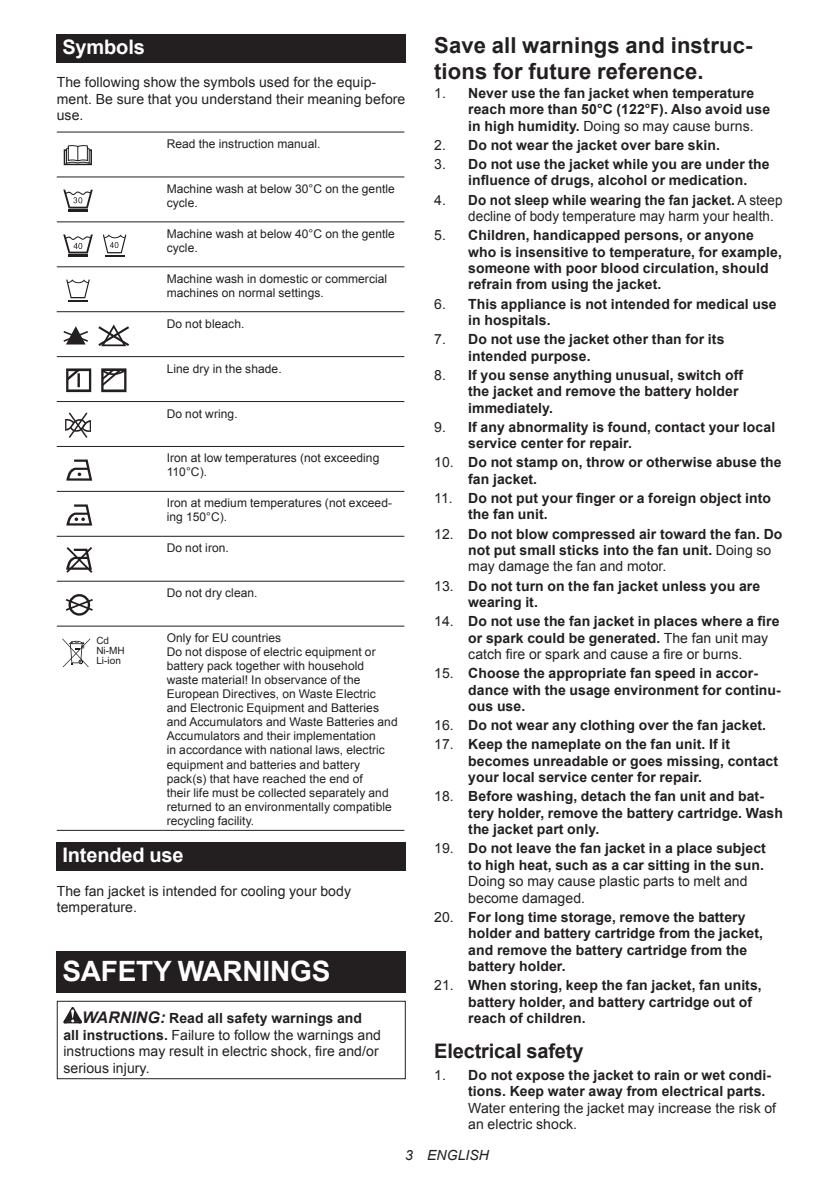
<style>
.page{position:relative;width:840px;height:1191px;background:#fff}
.page>*{position:absolute;margin:0;border:0;box-sizing:border-box;transform-origin:0 0}
.t1{font:700 28px "Arial";letter-spacing:-.01em;color:#fff}
.t2{font:700 22px/25.8px "Arial";letter-spacing:.005em;color:#231f20}
.t3{font:700 20px "Arial";letter-spacing:-.01em;color:#fff}
.t4{font:700 20px "Arial";letter-spacing:-.01em;color:#231f20}
.t5{font:700 14px/16.4px "Arial";letter-spacing:.005em;color:#231f20}
.t6{font:14px/16.4px "Arial";letter-spacing:.005em;color:#231f20}
.t7{font:italic 14px "Arial";letter-spacing:.005em;color:#231f20}
.t8{font:12px/14px "Arial";letter-spacing:.005em;color:#231f20}
.t9{font:10px/10px "Arial";color:#231f20}
.s1{font-weight:700;font-style:italic;font-size:16px}
.s2{font-weight:700}
.s3{font-weight:400}
</style>
<div class="page">
<div style="left:57px;top:34px;width:348px;height:29px;background:#231f20"></div>
<hr style="left:57px;top:131px;width:104px;height:1px;background:#231f20">
<hr style="left:161px;top:131px;width:243px;height:1px;background:#231f20">
<hr style="left:57px;top:176px;width:104px;height:1px;background:#231f20">
<hr style="left:161px;top:176px;width:243px;height:1px;background:#231f20">
<hr style="left:57px;top:221px;width:104px;height:1px;background:#231f20">
<hr style="left:161px;top:221px;width:243px;height:1px;background:#231f20">
<hr style="left:57px;top:266px;width:104px;height:1px;background:#231f20">
<hr style="left:161px;top:266px;width:243px;height:1px;background:#231f20">
<hr style="left:57px;top:311px;width:104px;height:1px;background:#231f20">
<hr style="left:161px;top:311px;width:243px;height:1px;background:#231f20">
<hr style="left:57px;top:356px;width:104px;height:1px;background:#231f20">
<hr style="left:161px;top:356px;width:243px;height:1px;background:#231f20">
<hr style="left:57px;top:401px;width:104px;height:1px;background:#231f20">
<hr style="left:161px;top:401px;width:243px;height:1px;background:#231f20">
<hr style="left:57px;top:446px;width:104px;height:1px;background:#231f20">
<hr style="left:161px;top:446px;width:243px;height:1px;background:#231f20">
<hr style="left:57px;top:491px;width:104px;height:1px;background:#231f20">
<hr style="left:161px;top:491px;width:243px;height:1px;background:#231f20">
<hr style="left:57px;top:536px;width:104px;height:1px;background:#231f20">
<hr style="left:161px;top:536px;width:243px;height:1px;background:#231f20">
<hr style="left:57px;top:580px;width:104px;height:1px;background:#231f20">
<hr style="left:161px;top:580px;width:243px;height:1px;background:#231f20">
<hr style="left:57px;top:625px;width:104px;height:1px;background:#231f20">
<hr style="left:161px;top:625px;width:243px;height:1px;background:#231f20">
<hr style="left:57px;top:830px;width:104px;height:1px;background:#231f20">
<hr style="left:161px;top:830px;width:243px;height:1px;background:#231f20">
<svg style="left:63px;top:145px;width:29px;height:21px"></svg>
<svg style="left:63px;top:190px;width:30px;height:22px"></svg>
<hr style="left:68px;top:254px;width:20px;height:2px;background:#231f20">
<svg style="left:63px;top:234px;width:30px;height:19px"></svg>
<svg style="left:103px;top:234px;width:23px;height:23px"></svg>
<svg style="left:66px;top:279px;width:24px;height:22px"></svg>
<svg style="left:63px;top:326px;width:25px;height:18px"></svg>
<svg style="left:98px;top:324px;width:31px;height:22px"></svg>
<svg style="left:66px;top:368px;width:25px;height:24px"></svg>
<svg style="left:101px;top:368px;width:25px;height:24px"></svg>
<svg style="left:65px;top:412px;width:26px;height:26px"></svg>
<svg style="left:66px;top:459px;width:26px;height:22px"></svg>
<svg style="left:66px;top:504px;width:26px;height:21px"></svg>
<svg style="left:66px;top:547px;width:26px;height:26px"></svg>
<svg style="left:66px;top:599px;width:27px;height:12px"></svg>
<div style="left:68px;top:594px;width:22px;height:21px;border:2px solid #231f20;border-radius:50%"></div>
<svg style="left:62px;top:638px;width:28px;height:29px"></svg>
<div style="left:57px;top:842px;width:348px;height:28px;background:#231f20"></div>
<div style="left:57px;top:951px;width:348px;height:41px;background:#231f20"></div>
<svg style="left:63px;top:1007px;width:19px;height:16px"></svg>
<div style="left:57px;top:1000px;width:348px;height:79px;border:1px solid #231f20"></div>
<h3 class="t3" style="left:62px;top:34px;width:84px">Symbols</h3>
<p class="t6" style="left:57px;top:74px;width:350px">The following show the symbols used for the equip&shy;ment. Be sure that you understand their meaning before use.</p>
<p class="t8" style="left:167px;top:137px;width:155px">Read the instruction manual.</p>
<p class="t8" style="left:167px;top:182px;width:229px">Machine wash at below 30°C on the gentle cycle.</p>
<p class="t8" style="left:167px;top:227px;width:229px">Machine wash at below 40°C on the gentle cycle.</p>
<p class="t8" style="left:167px;top:272px;width:222px">Machine wash in domestic or commercial machines on normal settings.</p>
<p class="t8" style="left:167px;top:316px;width:79px">Do not bleach.</p>
<p class="t8" style="left:167px;top:361px;width:116px">Line dry in the shade.</p>
<p class="t8" style="left:167px;top:406px;width:72px">Do not wring.</p>
<p class="t8" style="left:167px;top:451px;width:214px">Iron at low temperatures (not exceeding<br>110°C).</p>
<p class="t8" style="left:167px;top:496px;width:227px">Iron at medium temperatures (not exceed&shy;ing 150°C).</p>
<p class="t8" style="left:167px;top:541px;width:64px">Do not iron.</p>
<p class="t8" style="left:167px;top:586px;width:92px">Do not dry clean.</p>
<p class="t9" style="left:96px;top:636px;width:30px">Cd<br>Ni-MH<br>Li-ion</p>
<p class="t8" style="left:167px;top:631px;width:232px">Only for EU countries<br>Do not dispose of electric equipment or battery pack together with household waste material! In observance of the European Directives, on Waste Electric and Electronic Equipment and Batteries and Accumulators and Waste Batteries and Accumulators and their implementation<br>in accordance with national laws, electric equipment and batteries and battery pack(s) that have reached the end of<br>their life must be collected separately and returned to an environmentally compatible recycling facility.</p>
<h3 class="t3" style="left:62px;top:842px;width:122px">Intended use</h3>
<p class="t6" style="left:57px;top:882px;width:295px">The fan jacket is intended for cooling your body temperature.</p>
<h1 class="t1" style="left:62px;top:953px;width:269px">SAFETY WARNINGS</h1>
<p class="t6" style="left:63px;top:1010px;width:319px;text-indent:19px"><span class="s1">WARNING:</span> <span class="s2">Read all safety warnings and all instructions.</span> Failure to follow the warnings and instructions may result in electric shock, fire and/or serious injury.</p>
<h2 class="t2" style="left:434px;top:33px;width:319px">Save all warnings and instruc&shy;tions for future reference.</h2>
<p class="t5" style="left:468px;top:85px;width:303px;text-indent:-34px"><span class="s3">1.</span> Never use the fan jacket when temperature reach more than 50°C (122°F). Also avoid use in high humidity. <span class="s3">Doing so may cause burns.</span></p>
<p class="t5" style="left:434px;top:137px;width:287px"><span class="s3">2.</span> Do not wear the jacket over bare skin.</p>
<p class="t5" style="left:468px;top:156px;width:303px;text-indent:-34px"><span class="s3">3.</span> Do not use the jacket while you are under the influence of drugs, alcohol or medication.</p>
<p class="t6" style="left:468px;top:192px;width:316px;text-indent:-34px">4. <span class="s2">Do not sleep while wearing the fan jacket.</span> A steep decline of body temperature may harm your health.</p>
<p class="t5" style="left:468px;top:228px;width:315px;text-indent:-34px"><span class="s3">5.</span> Children, handicapped persons, or anyone who is insensitive to temperature, for example, someone with poor blood circulation, should refrain from using the jacket.</p>
<p class="t5" style="left:468px;top:296px;width:310px;text-indent:-34px"><span class="s3">6.</span> This appliance is not intended for medical use in hospitals.</p>
<p class="t5" style="left:468px;top:331px;width:257px;text-indent:-34px"><span class="s3">7.</span> Do not use the jacket other than for its intended purpose.</p>
<p class="t5" style="left:468px;top:367px;width:276px;text-indent:-34px"><span class="s3">8.</span> If you sense anything unusual, switch off the jacket and remove the battery holder immediately.</p>
<p class="t5" style="left:468px;top:419px;width:308px;text-indent:-34px"><span class="s3">9.</span> If any abnormality is found, contact your local service center for repair.</p>
<p class="t5" style="left:468px;top:455px;width:315px;text-indent:-34px"><span class="s3">10.</span> Do not stamp on, throw or otherwise abuse the fan jacket.</p>
<p class="t5" style="left:468px;top:490px;width:304px;text-indent:-34px"><span class="s3">11.</span> Do not put your finger or a foreign object into the fan unit.</p>
<p class="t5" style="left:468px;top:526px;width:315px;text-indent:-34px"><span class="s3">12.</span> Do not blow compressed air toward the fan. Do not put small sticks into the fan unit. <span class="s3">Doing so may damage the fan and motor.</span></p>
<p class="t5" style="left:468px;top:578px;width:293px;text-indent:-34px"><span class="s3">13.</span> Do not turn on the fan jacket unless you are wearing it.</p>
<p class="t5" style="left:468px;top:613px;width:312px;text-indent:-34px"><span class="s3">14.</span> Do not use the fan jacket in places where a fire or spark could be generated. <span class="s3">The fan unit may catch fire or spark and cause a fire or burns.</span></p>
<p class="t5" style="left:468px;top:665px;width:314px;text-indent:-34px"><span class="s3">15.</span> Choose the appropriate fan speed in accor&shy;dance with the usage environment for continu&shy;ous use.</p>
<p class="t5" style="left:434px;top:717px;width:333px"><span class="s3">16.</span> Do not wear any clothing over the fan jacket.</p>
<p class="t5" style="left:468px;top:736px;width:311px;text-indent:-34px"><span class="s3">17.</span> Keep the nameplate on the fan unit. If it becomes unreadable or goes missing, contact your local service center for repair.</p>
<p class="t5" style="left:468px;top:788px;width:316px;text-indent:-34px"><span class="s3">18.</span> Before washing, detach the fan unit and bat&shy;tery holder, remove the battery cartridge. Wash the jacket part only.</p>
<p class="t5" style="left:434px;top:840px;width:333px;text-align:right"><span class="s3">19.</span> Do not leave the fan jacket in a place subject to high heat, such as a car sitting in the sun.</p>
<p class="t6" style="left:468px;top:873px;width:280px">Doing so may cause plastic parts to melt and become damaged.</p>
<p class="t5" style="left:468px;top:909px;width:296px;text-indent:-34px"><span class="s3">20.</span> For long time storage, remove the battery holder and battery cartridge from the jacket, and remove the battery cartridge from the battery holder.</p>
<p class="t5" style="left:468px;top:977px;width:295px;text-indent:-34px"><span class="s3">21.</span> When storing, keep the fan jacket, fan units, battery holder, and battery cartridge out of reach of children.</p>
<h3 class="t4" style="left:434px;top:1037px;width:151px">Electrical safety</h3>
<p class="t5" style="left:468px;top:1067px;width:304px;text-indent:-34px"><span class="s3">1.</span> Do not expose the jacket to rain or wet condi&shy;tions. Keep water away from electrical parts.</p>
<p class="t6" style="left:468px;top:1099px;width:309px">Water entering the jacket may increase the risk of an electric shock.</p>
<p class="t7" style="left:405px;top:1146px;width:85px">3 ENGLISH</p>
</div>
